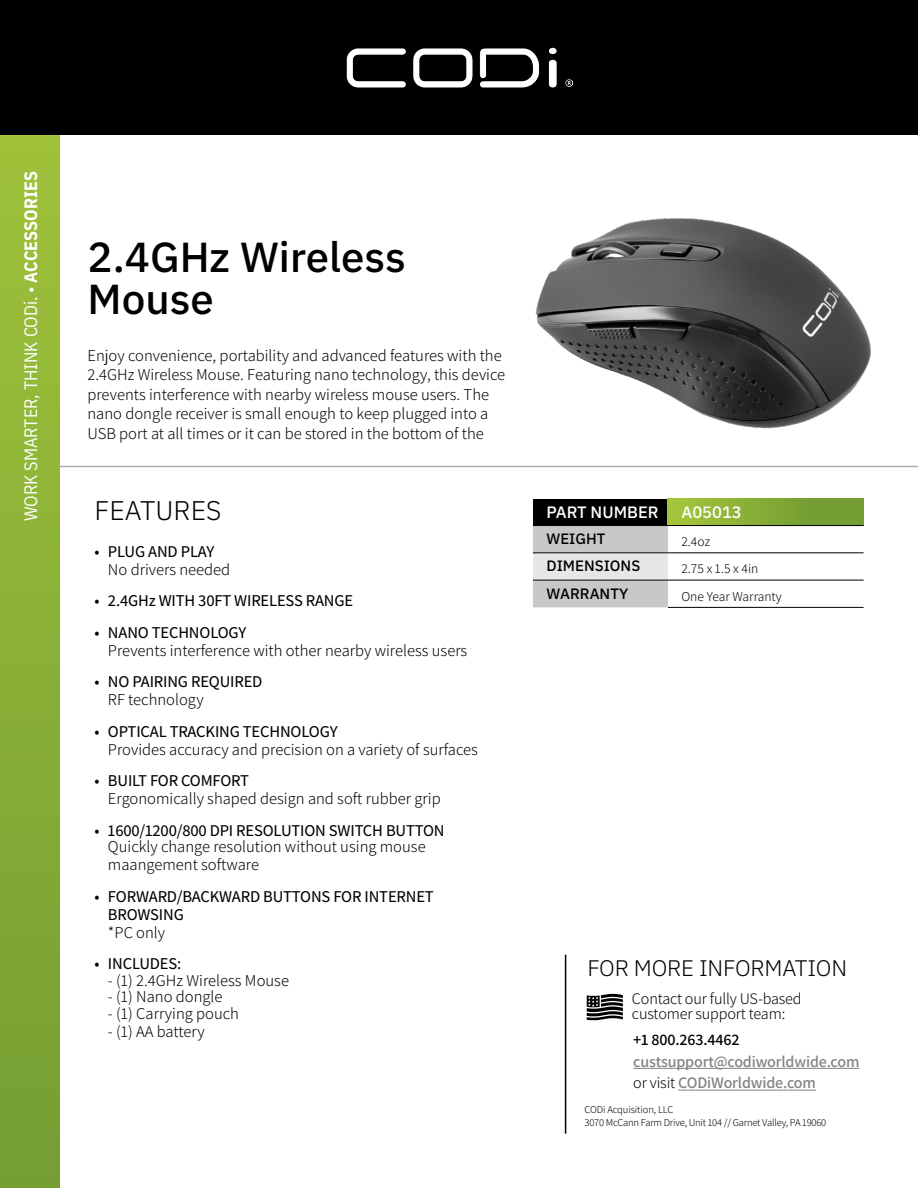
<style>
.page{position:relative;width:918px;height:1188px;background:#fff}
.page>*{position:absolute;margin:0;border:0;box-sizing:border-box;transform-origin:0 0}
.t1{font:500 42px/42px "IBM Plex Sans";color:#000}
.t2{font:300 27px "IBM Plex Sans";color:#000}
.t3{font:300 22.5px "IBM Plex Sans";letter-spacing:-.01em;color:#000}
.t4{font:18px "IBM Plex Sans Cond";color:#fff}
.t5{font:300 16.5px/19.5px "Assistant";color:#000}
.t6{font:500 16.5px/18px "Assistant";letter-spacing:-.01em;color:#000}
.t7{font:500 16.5px "IBM Plex Sans";color:#fff}
.t8{font:600 16.05px/21.8px "Assistant";letter-spacing:-.01em;color:#808285}
.t9{font:300 16.05px/15px "Assistant";letter-spacing:-.01em;color:#000}
.t10{font:600 16.05px "Assistant";letter-spacing:-.01em;color:#000}
.t11{font:500 15px "IBM Plex Sans";color:#000}
.t12{font:300 13.5px "Assistant";color:#000}
.t13{font:300 10.5px/13.5px "Assistant";letter-spacing:-.02em;color:#000}
.s1{font-weight:700}
.s2{font-weight:300;color:#000}
</style>
<div class="page">
<div style="left:0;top:97px;width:59px;height:1091px;background:linear-gradient(to bottom,#a0c23a,#749e33)"></div>
<div style="left:0;top:0;width:918px;height:135px;background:#000"></div>
<img style="left:346px;top:47px;width:226px;height:41px">
<hr style="left:565px;top:955px;width:1px;height:179px;background:#000">
<svg style="left:587px;top:994px;width:36px;height:26px"></svg>
<hr style="left:633px;top:1068px;width:227px;height:1px;background:#808285">
<hr style="left:678px;top:1090px;width:138px;height:1px;background:#808285">
<div style="left:533px;top:499px;width:135px;height:27px;background:#000"></div>
<div style="left:668px;top:499px;width:196px;height:27px;background:linear-gradient(to right,#a2c33a,#6b9632)"></div>
<div style="left:533px;top:526px;width:135px;height:81px;background:#c7c8ca"></div>
<div style="left:533px;top:553px;width:135px;height:27px;background:#e6e7e8"></div>
<hr style="left:668px;top:525px;width:196px;height:1px;background:#000">
<hr style="left:533px;top:552px;width:135px;height:1px;background:#000">
<hr style="left:668px;top:552px;width:196px;height:1px;background:#000">
<hr style="left:668px;top:580px;width:196px;height:1px;background:#000">
<hr style="left:668px;top:607px;width:196px;height:1px;background:#000">
<hr style="left:533px;top:580px;width:135px;height:1px;background:#000">
<img style="left:535px;top:218px;width:336px;height:211px">
<hr style="left:59px;top:466px;width:859px;height:1px;background:#adafb2">
<p class="t4" style="left:17px;top:521px;width:351px;rotate:-90deg">WORK SMARTER, THINK CODi. • <span class="s1">ACCESSORIES</span></p>
<h1 class="t1" style="left:87px;top:233px;width:320px">2.4GHz Wireless<br>Mouse</h1>
<p class="t5" style="left:87px;top:345px;width:419px">Enjoy convenience, portability and advanced features with the 2.4GHz Wireless Mouse. Featuring nano technology, this device prevents interference with nearby wireless mouse users. The nano dongle receiver is small enough to keep plugged into a USB port at all times or it can be stored in the bottom of the</p>
<h2 class="t2" style="left:94px;top:490px;width:129px">FEATURES</h2>
<p class="t6" style="left:94px;top:542px;width:121px">• PLUG AND PLAY</p>
<p class="t5" style="left:108px;top:559px;width:124px">No drivers needed</p>
<p class="t6" style="left:94px;top:591px;width:260px">• 2.4GHz WITH 30FT WIRELESS RANGE</p>
<p class="t6" style="left:94px;top:623px;width:154px">• NANO TECHNOLOGY</p>
<p class="t5" style="left:108px;top:640px;width:361px">Prevents interference with other nearby wireless users</p>
<p class="t6" style="left:94px;top:672px;width:170px">• NO PAIRING REQUIRED</p>
<p class="t5" style="left:108px;top:689px;width:97px">RF technology</p>
<p class="t6" style="left:94px;top:722px;width:245px">• OPTICAL TRACKING TECHNOLOGY</p>
<p class="t5" style="left:108px;top:739px;width:371px">Provides accuracy and precision on a variety of surfaces</p>
<p class="t6" style="left:94px;top:771px;width:156px">• BUILT FOR COMFORT</p>
<p class="t5" style="left:108px;top:788px;width:334px">Ergonomically shaped design and soft rubber grip</p>
<p class="t6" style="left:94px;top:821px;width:352px">• 1600/1200/800 DPI RESOLUTION SWITCH BUTTON</p>
<p class="t5" style="left:108px;top:837px;width:319px;line-height:18px">Quickly change resolution without using mouse maangement software</p>
<p class="t6" style="left:108px;top:887px;width:327px;text-indent:-13px">• FORWARD/BACKWARD BUTTONS FOR INTERNET<br>BROWSING</p>
<p class="t5" style="left:108px;top:922px;width:59px">*PC only</p>
<p class="t6" style="left:94px;top:954px;width:88px">• INCLUDES:</p>
<p class="t5" style="left:108px;top:970px;width:183px">- (1) 2.4GHz Wireless Mouse</p>
<p class="t5" style="left:108px;top:986px;width:116px">- (1) Nano dongle</p>
<p class="t5" style="left:108px;top:1003px;width:133px">- (1) Carrying pouch</p>
<p class="t5" style="left:108px;top:1021px;width:98px">- (1) AA battery</p>
<p class="t7" style="left:546px;top:500px;width:114px">PART NUMBER</p>
<p class="t7" style="left:681px;top:500px;width:62px">A05013</p>
<p class="t11" style="left:546px;top:527px;width:60px">WEIGHT</p>
<p class="t12" style="left:681px;top:532px;width:30px">2.4oz</p>
<p class="t11" style="left:546px;top:554px;width:95px">DIMENSIONS</p>
<p class="t12" style="left:681px;top:560px;width:78px">2.75 x 1.5 x 4in</p>
<p class="t11" style="left:546px;top:582px;width:83px">WARRANTY</p>
<p class="t12" style="left:681px;top:587px;width:102px">One Year Warranty</p>
<h3 class="t3" style="left:587px;top:951px;width:261px">FOR MORE INFORMATION</h3>
<p class="t9" style="left:632px;top:991px;width:171px">Contact our fully US-based customer support team:</p>
<p class="t10" style="left:633px;top:1029px;width:108px">+1 800.263.4462</p>
<p class="t8" style="left:633px;top:1050px;width:228px">custsupport@codiworldwide.com <span class="s2">or visit</span> CODiWorldwide.com</p>
<p class="t13" style="left:585px;top:1102px;width:243px">CODi Acquisition, LLC<br>3070 McCann Farm Drive, Unit 104 // Garnet Valley, PA 19060</p>
</div>
